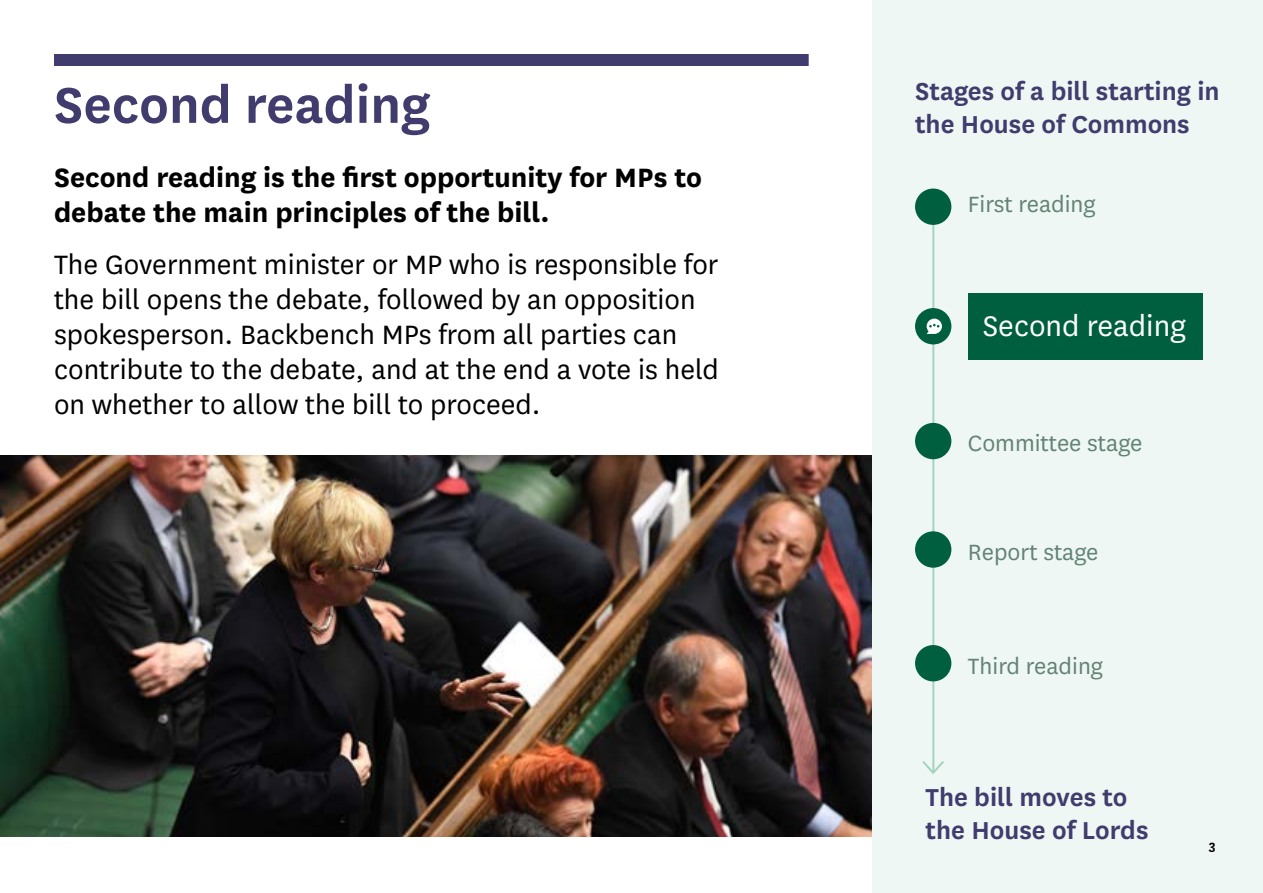
<style>
.page{position:relative;width:1263px;height:893px;background:#fff}
.page>*{position:absolute;margin:0;border:0;box-sizing:border-box;transform-origin:0 0}
.Section_heading{font:600 58.5px "National";color:#403c6d}
.t1{font:33px "National";color:#fff}
.Body_copy{font:31.05px/35px "National";color:#000}
.Bold_sub_heading{font:700 31.05px/35px "National";color:#000}
.t2{font:600 28.65px/32.7px "National";color:#403c6d}
.t3{font:25.8px "National";color:#638376}
.t4{font:600 15px "National";color:#000}
</style>
<div class="page">
<div style="left:54px;top:54px;width:755px;height:12px;background:#403c6d"></div>
<img style="left:0;top:455px;width:872px;height:381px">
<div style="left:872px;top:0;width:391px;height:893px;background:#eef7f3"></div>
<hr style="left:932px;top:205px;width:2px;height:567px;background:#a1d3be">
<svg style="left:922px;top:759px;width:22px;height:15px"></svg>
<div style="left:915px;top:308px;width:36px;height:36px;background:#005f3f;border-radius:50%"></div>
<div style="left:968px;top:293px;width:234px;height:67px;background:#005f3f"></div>
<svg style="left:927px;top:319px;width:15px;height:15px"></svg>
<div style="left:915px;top:645px;width:36px;height:36px;background:#005f3f;border-radius:50%"></div>
<div style="left:915px;top:189px;width:36px;height:36px;background:#005f3f;border-radius:50%"></div>
<div style="left:915px;top:531px;width:36px;height:37px;background:#005f3f;border-radius:50%"></div>
<div style="left:915px;top:423px;width:36px;height:36px;background:#005f3f;border-radius:50%"></div>
<h2 class="Section_heading" style="left:54px;top:64px;width:378px">Second reading</h2>
<p class="Bold_sub_heading" style="left:54px;top:158px;width:649px">Second reading is the first opportunity for MPs to debate the main principles of the bill.</p>
<p class="Body_copy" style="left:54px;top:246px;width:666px">The Government minister or MP who is responsible for the bill opens the debate, followed by an opposition spokesperson. Backbench MPs from all parties can contribute to the debate, and at the end a vote is held on whether to allow the bill to proceed.</p>
<p class="t2" style="left:915px;top:74px;width:306px">Stages of a bill starting in the House of Commons</p>
<p class="t3" style="left:968px;top:188px;width:129px">First reading</p>
<p class="t1" style="left:983px;top:305px;width:205px">Second reading</p>
<p class="t3" style="left:968px;top:427px;width:176px">Committee stage</p>
<p class="t3" style="left:968px;top:535px;width:132px">Report stage</p>
<p class="t3" style="left:968px;top:649px;width:137px">Third reading</p>
<p class="t2" style="left:925px;top:779px;width:224px">The bill moves to the House of Lords</p>
<p class="t4" style="left:1209px;top:835px;width:9px">3</p>
</div>
